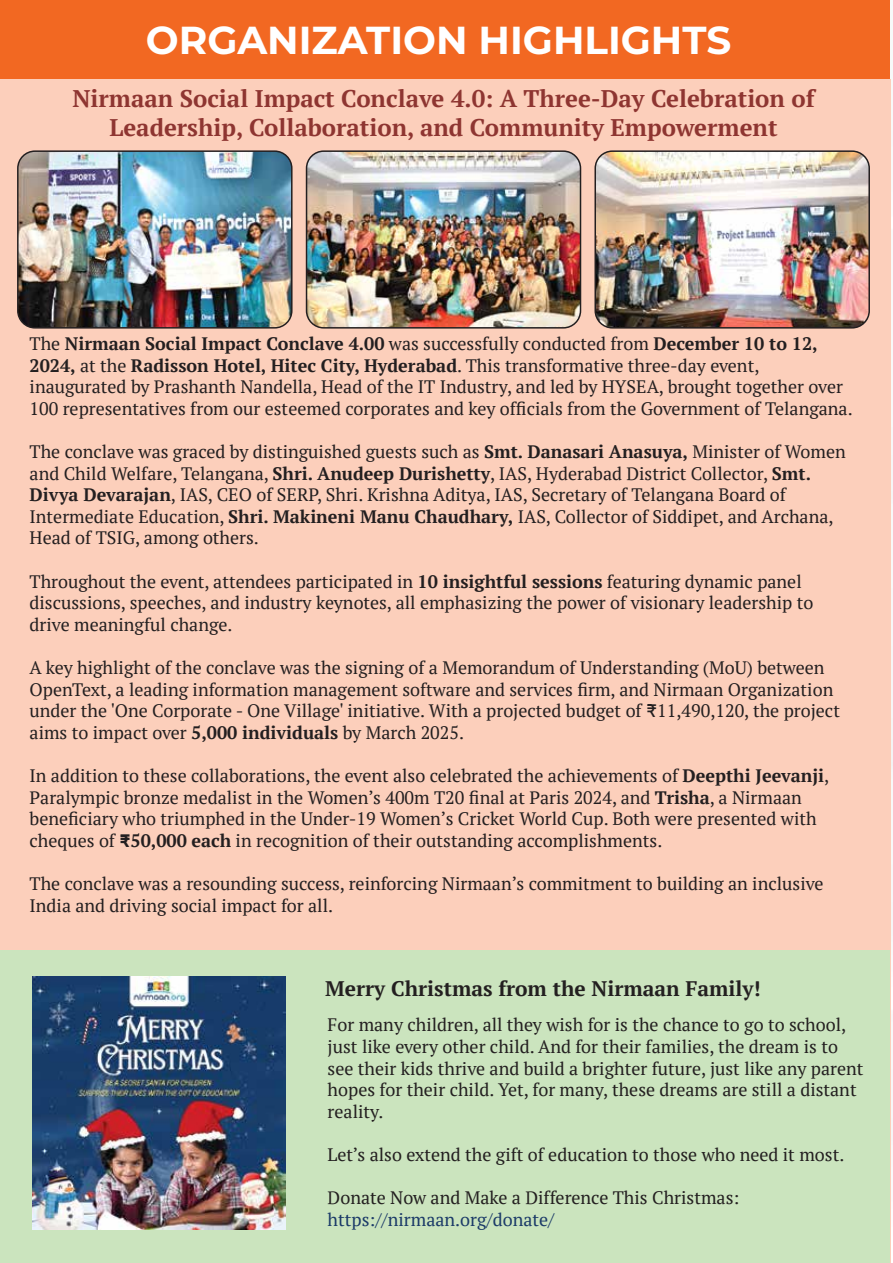
<style>
.page{position:relative;width:893px;height:1263px;background:#fff}
.page>*{position:absolute;margin:0;border:0;box-sizing:border-box;transform-origin:0 0}
.t1{font:700 39px "Montserrat";color:#fff}
.t2{font:700 24px/28.8px "PT Serif";color:#8e3531;text-align:center}
.t3{font:700 21px "PT Serif";color:#231f20}
.t4{font:18px/21.6px "PT Serif";color:#231f20}
.t5{font:18px "PT Serif";color:#1b3a68}
.s1{font-weight:700}
.s2{font-family:"Bahnschrift"}
</style>
<div class="page">
<div style="left:0;top:79px;width:890px;height:1183px;background:#fccfbb"></div>
<img style="left:20px;top:153px;width:270px;height:173px">
<div style="left:17px;top:150px;width:276px;height:179px;border:2px solid #231f20;border-radius:17px"></div>
<img style="left:309px;top:153px;width:271px;height:173px">
<div style="left:306px;top:150px;width:275px;height:179px;border:2px solid #231f20;border-radius:17px"></div>
<img style="left:597px;top:153px;width:270px;height:173px">
<div style="left:594px;top:150px;width:276px;height:179px;border:2px solid #231f20;border-radius:17px"></div>
<div style="left:0;top:0;width:890px;height:79px;background:#f26822"></div>
<div style="left:0;top:950px;width:890px;height:313px;background:#cbe4be"></div>
<img style="left:32px;top:976px;width:253px;height:253px">
<h1 class="t1" style="left:146px;top:14px;width:587px">ORGANIZATION HIGHLIGHTS</h1>
<h2 class="t2" style="left:72px;top:84px;width:744px">Nirmaan Social Impact Conclave 4.0: A Three-Day Celebration of<br>Leadership, Collaboration, and Community Empowerment</h2>
<p class="t4" style="left:30px;top:333px;width:825px">The <span class="s1">Nirmaan Social Impact Conclave 4.00</span> was successfully conducted from <span class="s1">December 10 to 12, 2024,</span> at the <span class="s1">Radisson Hotel, Hitec City, Hyderabad</span>. This transformative three-day event, inaugurated by Prashanth Nandella, Head of the IT Industry, and led by HYSEA, brought together over 100 representatives from our esteemed corporates and key officials from the Government of Telangana.</p>
<p class="t4" style="left:30px;top:441px;width:818px">The conclave was graced by distinguished guests such as <span class="s1">Smt. Danasari Anasuya,</span> Minister of Women and Child Welfare, Telangana, <span class="s1">Shri. Anudeep Durishetty</span>, IAS, Hyderabad District Collector, <span class="s1">Smt.<br>Divya Devarajan</span>, IAS, CEO of SERP, Shri. Krishna Aditya, IAS, Secretary of Telangana Board of Intermediate Education, <span class="s1">Shri. Makineni Manu Chaudhary,</span> IAS, Collector of Siddipet, and Archana, Head of TSIG, among others.</p>
<p class="t4" style="left:30px;top:570px;width:785px">Throughout the event, attendees participated in <span class="s1">10 insightful sessions</span> featuring dynamic panel discussions, speeches, and industry keynotes, all emphasizing the power of visionary leadership to drive meaningful change.</p>
<p class="t4" style="left:30px;top:657px;width:812px">A key highlight of the conclave was the signing of a Memorandum of Understanding (MoU) between OpenText, a leading information management software and services firm, and Nirmaan Organization under the 'One Corporate - One Village' initiative. With a projected budget of <span class="s2">₹</span>11,490,120, the project aims to impact over <span class="s1">5,000 individuals</span> by March 2025.</p>
<p class="t4" style="left:30px;top:765px;width:801px">In addition to these collaborations, the event also celebrated the achievements of <span class="s1">Deepthi Jeevanji</span>, Paralympic bronze medalist in the Women’s 400m T20 final at Paris 2024, and <span class="s1">Trisha</span>, a Nirmaan beneficiary who triumphed in the Under-19 Women’s Cricket World Cup. Both were presented with cheques of <span class="s2">₹</span><span class="s1">50,000 each</span> in recognition of their outstanding accomplishments.</p>
<p class="t4" style="left:30px;top:873px;width:795px">The conclave was a resounding success, reinforcing Nirmaan’s commitment to building an inclusive<br>India and driving social impact for all.</p>
<p class="t3" style="left:325px;top:975px;width:437px">Merry Christmas from the Nirmaan Family!</p>
<p class="t4" style="left:328px;top:1014px;width:537px">For many children, all they wish for is the chance to go to school, just like every other child. And for their families, the dream is to see their kids thrive and build a brighter future, just like any parent hopes for their child. Yet, for many, these dreams are still a distant reality.</p>
<p class="t4" style="left:328px;top:1143px;width:518px">Let’s also extend the gift of education to those who need it most.</p>
<p class="t4" style="left:328px;top:1187px;width:413px">Donate Now and Make a Difference This Christmas:</p>
<p class="t5" style="left:328px;top:1208px;width:228px">https://nirmaan.org/donate/</p>
</div>
